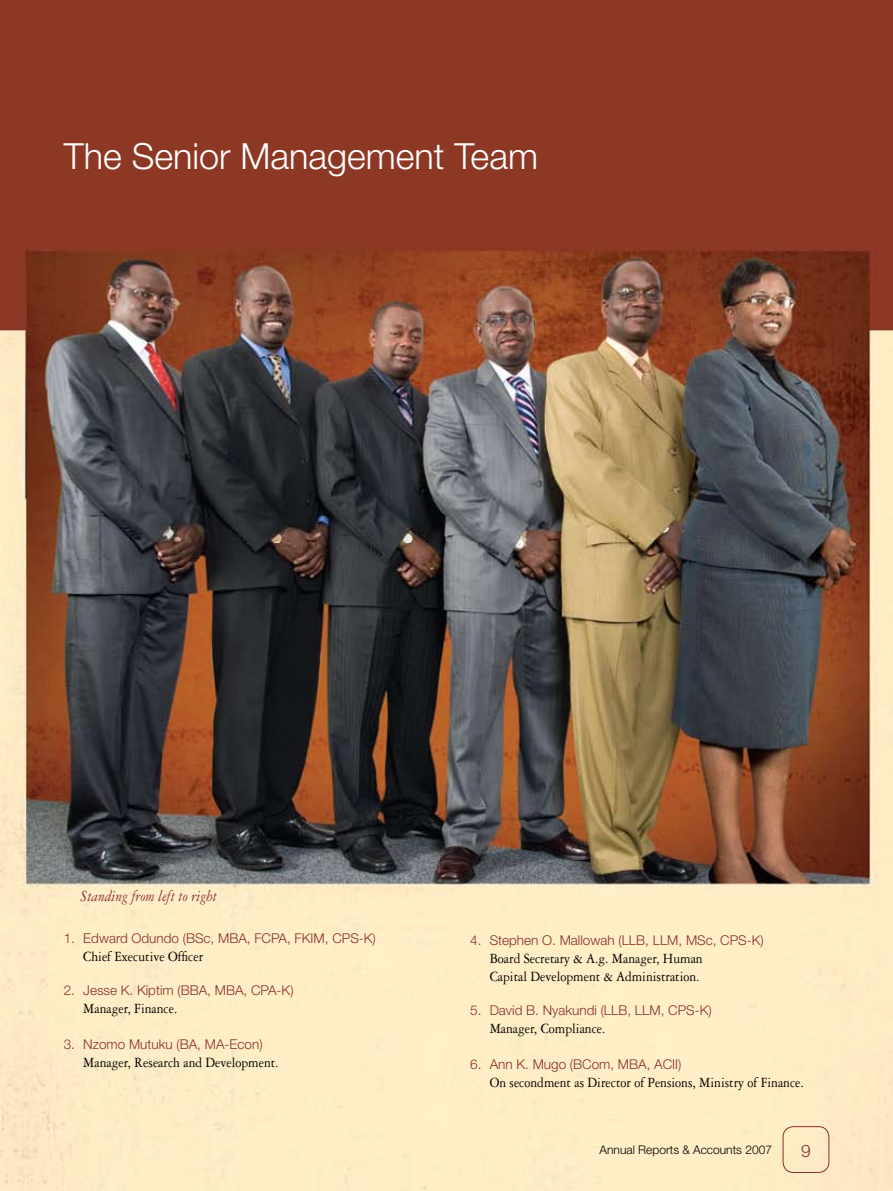
<style>
.page{position:relative;width:893px;height:1191px;background:#fff}
.page>*{position:absolute;margin:0;border:0;box-sizing:border-box;transform-origin:0 0}
.t1{font:300 36px "Helvetica Neue";color:#fff}
.t2{font:300 17.25px "Helvetica Neue";color:#89302a}
.t3{font:italic 16.5px "Garamond Three";color:#89302a;scale:.9 1}
.t4{font:15px/18px "Garamond Three";color:#000;scale:.9 1}
.t5{font:300 13.5px "Helvetica Neue";color:#89302a}
.t6{font:300 12px "Helvetica Neue";color:#000}
</style>
<div class="page">
<img style="left:0;top:0;width:893px;height:1191px">
<div style="left:783px;top:1126px;width:46px;height:46px;border:1px solid #89302a;border-radius:10px"></div>
<h1 class="t1" style="left:64px;top:134px;width:476px">The Senior Management Team</h1>
<p class="t3" style="left:81px;top:887px;width:153px">Standing from left to right</p>
<p class="t5" style="left:64px;top:930px;width:314px">1. Edward Odundo (BSc, MBA, FCPA, FKIM, CPS-K)</p>
<p class="t4" style="left:83px;top:947px;width:135px">Chief Executive Officer</p>
<p class="t5" style="left:64px;top:982px;width:231px">2. Jesse K. Kiptim (BBA, MBA, CPA-K)</p>
<p class="t4" style="left:83px;top:1000px;width:106px">Manager, Finance.</p>
<p class="t5" style="left:64px;top:1036px;width:200px">3. Nzomo Mutuku (BA, MA-Econ)</p>
<p class="t4" style="left:83px;top:1054px;width:219px">Manager, Research and Development.</p>
<p class="t5" style="left:470px;top:932px;width:295px">4. Stephen O. Mallowah (LLB, LLM, MSc, CPS-K)</p>
<p class="t4" style="left:490px;top:949px;width:238px">Board Secretary &amp; A.g. Manager, Human<br>Capital Development &amp; Administration.</p>
<p class="t5" style="left:470px;top:1002px;width:243px">5. David B. Nyakundi (LLB, LLM, CPS-K)</p>
<p class="t4" style="left:490px;top:1019px;width:130px">Manager, Compliance.</p>
<p class="t5" style="left:470px;top:1056px;width:213px">6. Ann K. Mugo (BCom, MBA, ACII)</p>
<p class="t4" style="left:490px;top:1073px;width:351px">On secondment as Director of Pensions, Ministry of Finance.</p>
<p class="t6" style="left:600px;top:1142px;width:174px">Annual Reports &amp; Accounts 2007</p>
<p class="t2" style="left:801px;top:1140px;width:11px">9</p>
</div>
